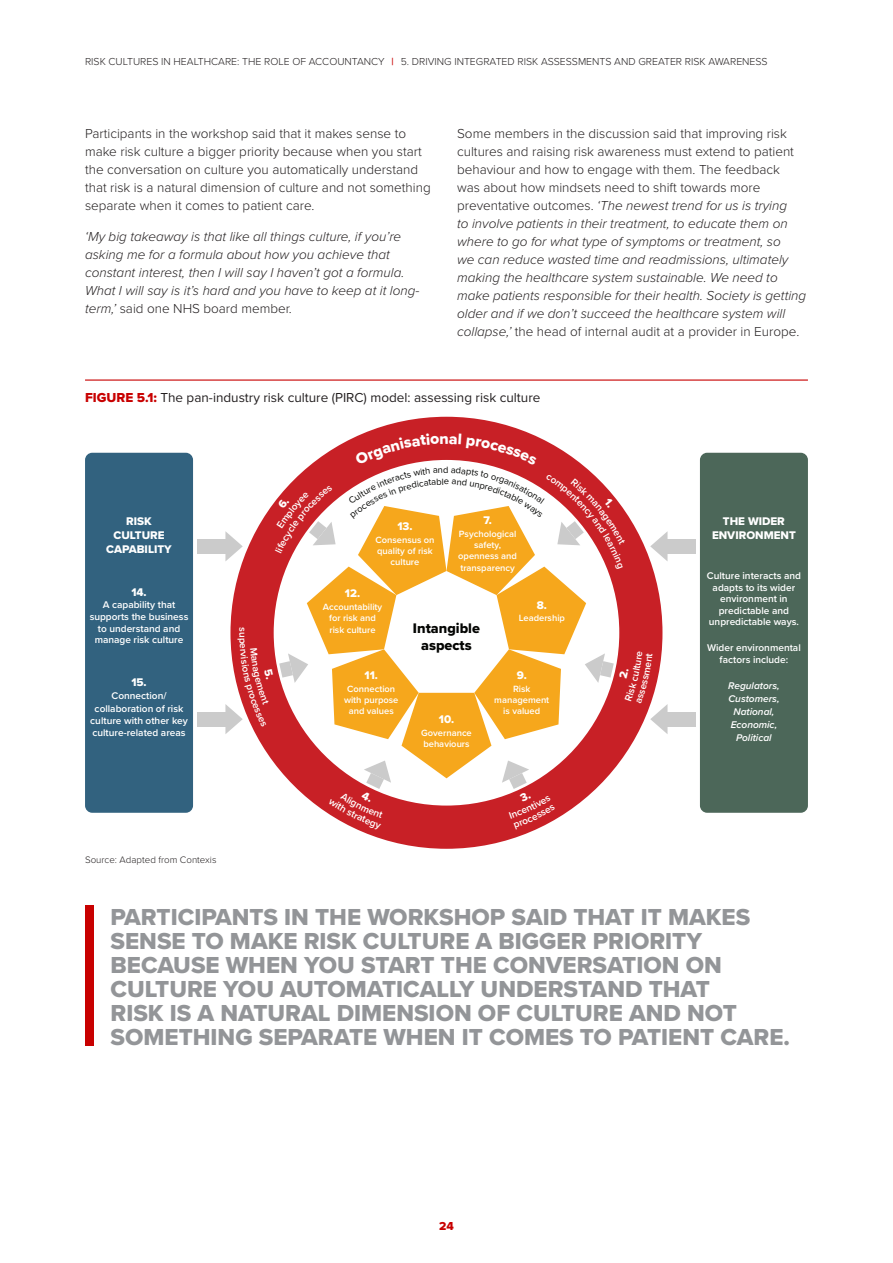
<style>
.page{position:relative;width:893px;height:1263px;background:#fff}
.page>*{position:absolute;margin:0;border:0;box-sizing:border-box;transform-origin:0 0}
.t1{font:24px/24px "Proxima Nova Extrabld";color:#939598}
.t2{font:14.4px/16.5px "Proxima Nova Extrabld";color:#040503;text-align:center}
.t3{font:italic 300 13.5px/18px "Proxima Nova";color:#231f20}
.t4{font:300 13.5px/18px "Proxima Nova";color:#231f20}
.t5{font:13.5px "Proxima Nova";color:#231f20}
.t6{font:12px "Proxima Nova Extrabld";color:#c80000}
.t7{font:11.55px/13.8px "Proxima Nova Extrabld";color:#fff;text-align:center}
.t8{font:300 10.5px "Proxima Nova";color:#231f20}
.t9{font:600 10.05px/11.6px "Proxima Nova";color:#fff;text-align:center}
.t10{font:italic 600 10.05px/12.9px "Proxima Nova";color:#fff;text-align:center}
.t11{font:300 9.75px "Proxima Nova";color:#231f20}
.t12{font:600 9.3px/11.2px "Proxima Nova";color:#fff;text-align:center}
.s1{font-weight:600;color:#c80000}
.s2{font-style:normal}
.s3{font-family:"Proxima Nova Extrabld";color:#c80000}
</style>
<div class="page">
<hr style="left:85px;top:379px;width:723px;height:2px;background:#c80000">
<div style="left:230px;top:417px;width:432px;height:432px;background:#c82026;border-radius:50%"></div>
<div style="left:85px;top:453px;width:108px;height:360px;background:#32627f;border-radius:7px"></div>
<div style="left:700px;top:453px;width:108px;height:360px;background:#4c6759;border-radius:7px"></div>
<div style="left:197px;top:539px;width:28px;height:14px;background:#cbcbcb"></div>
<div style="left:197px;top:712px;width:28px;height:14px;background:#cbcbcb"></div>
<div style="left:667px;top:539px;width:29px;height:14px;background:#cbcbcb"></div>
<div style="left:667px;top:712px;width:29px;height:14px;background:#cbcbcb"></div>
<div style="left:85px;top:906px;width:9px;height:140px;background:#c80000"></div>
<svg style="left:225px;top:433px;width:442px;height:397px"></svg>
<p class="t8" style="left:85px;top:53px;width:684px">RISK CULTURES IN HEALTHCARE: THE ROLE OF ACCOUNTANCY <span class="s1">|</span> 5. DRIVING INTEGRATED RISK ASSESSMENTS AND GREATER RISK AWARENESS</p>
<p class="t4" style="left:85px;top:124px;width:347px">Participants in the workshop said that it makes sense to make risk culture a bigger priority because when you start the conversation on culture you automatically understand that risk is a natural dimension of culture and not something separate when it comes to patient care.</p>
<p class="t3" style="left:85px;top:227px;width:336px">‘My big takeaway is that like all things culture, if you’re asking me for a formula about how you achieve that constant interest, then I will say I haven’t got a formula.<br>What I will say is it’s hard and you have to keep at it long&shy;term,’ <span class="s2">said one NHS board member.</span></p>
<p class="t3" style="left:457px;top:124px;width:351px"><span class="s2">Some members in the discussion said that improving risk cultures and raising risk awareness must extend to patient behaviour and how to engage with them. The feedback<br>was about how mindsets need to shift towards more preventative outcomes.</span> ‘The newest trend for us is trying<br>to involve patients in their treatment, to educate them on where to go for what type of symptoms or treatment, so<br>we can reduce wasted time and readmissions, ultimately making the healthcare system sustainable. We need to make patients responsible for their health. Society is getting older and if we don’t succeed the healthcare system will collapse,’ <span class="s2">the head of internal audit at a provider in Europe.</span></p>
<p class="t5" style="left:85px;top:387px;width:457px"><span class="s3">FIGURE 5.1:</span> The pan-industry risk culture (PIRC) model: assessing risk culture</p>
<p class="t7" style="left:106px;top:514px;width:67px">RISK<br>CULTURE<br>CAPABILITY</p>
<p class="t7" style="left:131px;top:585px;width:17px">14.</p>
<p class="t9" style="left:90px;top:599px;width:100px">A capability that supports the business to understand and manage risk culture</p>
<p class="t7" style="left:131px;top:675px;width:17px">15.</p>
<p class="t9" style="left:90px;top:689px;width:99px;line-height:12.3px">Connection/ collaboration of risk culture with other key culture-related areas</p>
<p class="t11" style="left:85px;top:853px;width:133px">Source: Adapted from Contexis</p>
<p class="t7" style="left:397px;top:519px;width:17px">13.</p>
<p class="t12" style="left:375px;top:534px;width:61px">Consensus on quality of risk culture</p>
<p class="t7" style="left:483px;top:513px;width:10px">7.</p>
<p class="t12" style="left:458px;top:528px;width:60px">Psychological safety, openness and transparency</p>
<p class="t7" style="left:345px;top:586px;width:17px">12.</p>
<p class="t12" style="left:323px;top:601px;width:61px">Accountability for risk and risk culture</p>
<p class="t7" style="left:537px;top:598px;width:12px">8.</p>
<p class="t12" style="left:519px;top:612px;width:48px">Leadership</p>
<p class="t2" style="left:413px;top:620px;width:68px">Intangible aspects</p>
<p class="t7" style="left:364px;top:668px;width:15px">11.</p>
<p class="t12" style="left:344px;top:683px;width:56px">Connection with purpose and values</p>
<p class="t7" style="left:439px;top:712px;width:17px">10.</p>
<p class="t12" style="left:421px;top:727px;width:52px;text-align:left">Governance behaviours</p>
<p class="t7" style="left:517px;top:668px;width:12px">9.</p>
<p class="t12" style="left:494px;top:683px;width:57px">Risk management is valued</p>
<p class="t7" style="left:712px;top:514px;width:85px">THE WIDER<br>ENVIRONMENT</p>
<p class="t9" style="left:707px;top:570px;width:96px">Culture interacts and adapts to its wider environment in predictable and unpredictable ways.</p>
<p class="t9" style="left:707px;top:642px;width:95px">Wider environmental factors include:</p>
<p class="t10" style="left:728px;top:679px;width:53px">Regulators,<br>Customers,<br>National,<br>Economic,<br>Political</p>
<p class="t1" style="left:111px;top:904px;width:681px">PARTICIPANTS IN THE WORKSHOP SAID THAT IT MAKES SENSE TO MAKE RISK CULTURE A BIGGER PRIORITY BECAUSE WHEN YOU START THE CONVERSATION ON CULTURE YOU AUTOMATICALLY UNDERSTAND THAT<br>RISK IS A NATURAL DIMENSION OF CULTURE AND NOT SOMETHING SEPARATE WHEN IT COMES TO PATIENT CARE.</p>
<p class="t6" style="left:439px;top:1217px;width:16px">24</p>
</div>
